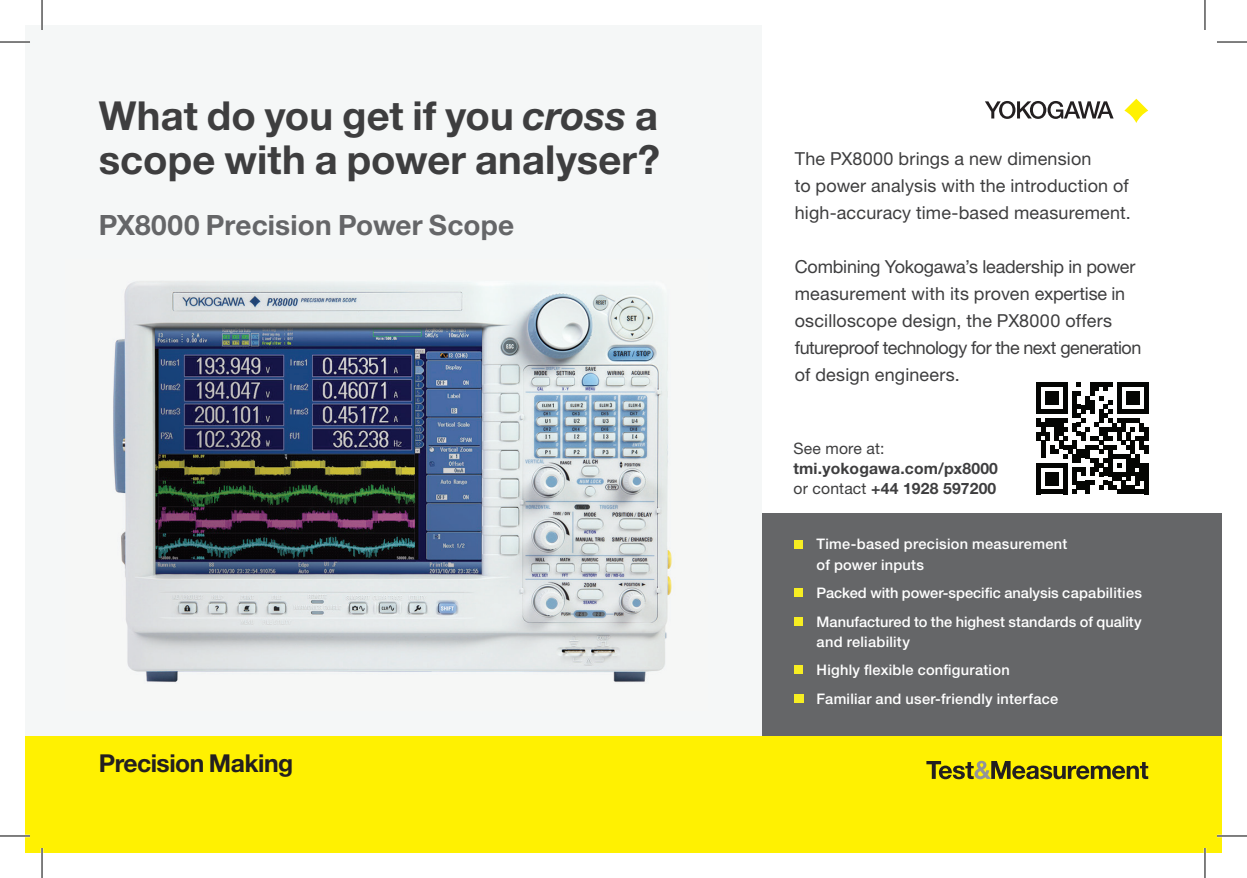
<style>
.page{position:relative;width:1247px;height:878px;background:#fff}
.page>*{position:absolute;margin:0;border:0;box-sizing:border-box;transform-origin:0 0}
.t1{font:700 40px/44px "Helvetica Neue LT Std";letter-spacing:.005em;color:#3e3e3f}
.t2{font:700 28px "Helvetica Neue LT Std";letter-spacing:.005em;color:#656668}
.t3{font:700 24.6px "Helvetica Neue LT Std";letter-spacing:-.02em;color:#231f20}
.t4{font:18px/27px "Helvetica Neue LT Std";letter-spacing:.005em;color:#3e3e3f}
.t5{font:700 15.6px/20.2px "Helvetica Neue LT Std";letter-spacing:.01em;color:#3e3e3f}
.t6{font:15.6px "Helvetica Neue LT Std";letter-spacing:.01em;color:#3e3e3f}
.t7{font:500 14.6px/28.4px "Helvetica Neue LT Std";letter-spacing:.015em;color:#fff}
.s1{font-family:"Helvetica Neue";font-style:italic}
.s2{font-weight:400}
</style>
<div class="page">
<div style="left:762px;top:513px;width:459px;height:237px;background:#656668"></div>
<div style="left:25px;top:25px;width:736px;height:743px;background:#f5f7f7"></div>
<div style="left:25px;top:736px;width:1196px;height:117px;background:#fff101"></div>
<svg style="left:985px;top:101px;width:128px;height:18px"></svg>
<svg style="left:1124px;top:99px;width:24px;height:24px"></svg>
<svg style="left:926px;top:761px;width:222px;height:18px"></svg>
<img style="left:113px;top:281px;width:559px;height:401px">
<div style="left:794px;top:540px;width:8px;height:9px;background:#f7ee22"></div>
<div style="left:794px;top:617px;width:8px;height:8px;background:#f7ee22"></div>
<div style="left:794px;top:589px;width:8px;height:8px;background:#f7ee22"></div>
<div style="left:794px;top:666px;width:8px;height:8px;background:#f7ee22"></div>
<div style="left:794px;top:694px;width:10px;height:8px;background:#f7ee22"></div>
<svg style="left:1036px;top:382px;width:107px;height:112px"></svg>
<div style="left:1143px;top:382px;width:5px;height:32px;background:#040503"></div>
<div style="left:1143px;top:427px;width:5px;height:13px;background:#040503"></div>
<div style="left:1143px;top:445px;width:5px;height:9px;background:#040503"></div>
<div style="left:1143px;top:463px;width:5px;height:31px;background:#040503"></div>
<hr style="left:0;top:41px;width:30px;height:2px;background:#fff">
<hr style="left:0;top:834px;width:30px;height:3px;background:#fff">
<hr style="left:1216px;top:834px;width:30px;height:3px;background:#fff">
<hr style="left:41px;top:0;width:2px;height:30px;background:#fff">
<hr style="left:41px;top:848px;width:2px;height:30px;background:#fff">
<hr style="left:1203px;top:848px;width:2px;height:30px;background:#fff">
<hr style="left:0;top:42px;width:30px;height:1px;background:#000">
<hr style="left:1216px;top:42px;width:30px;height:1px;background:#000">
<hr style="left:0;top:835px;width:30px;height:1px;background:#000">
<hr style="left:1216px;top:835px;width:30px;height:1px;background:#000">
<hr style="left:42px;top:0;width:1px;height:30px;background:#000">
<hr style="left:42px;top:848px;width:1px;height:30px;background:#000">
<hr style="left:1204px;top:0;width:1px;height:30px;background:#000">
<hr style="left:1204px;top:848px;width:1px;height:30px;background:#000">
<h1 class="t1" style="left:99px;top:93px;width:562px">What do you get if you <span class="s1">cross</span> a scope with a power analyser?</h1>
<h2 class="t2" style="left:99px;top:208px;width:417px">PX8000 Precision Power Scope</h2>
<h3 class="t3" style="left:99px;top:748px;width:196px">Precision Making</h3>
<p class="t4" style="left:794px;top:145px;width:337px">The PX8000 brings a new dimension<br>to power analysis with the introduction of high-accuracy time-based measurement.</p>
<p class="t4" style="left:794px;top:253px;width:348px">Combining Yokogawa’s leadership in power measurement with its proven expertise in oscilloscope design, the PX8000 offers futureproof technology for the next generation of design engineers.</p>
<p class="t6" style="left:793px;top:439px;width:93px">See more at:</p>
<p class="t5" style="left:793px;top:458px;width:206px">tmi.yokogawa.com/px8000 <span class="s2">or contact</span> +44 1928 597200</p>
<p class="t7" style="left:816px;top:534px;width:252px;line-height:20.2px">Time-based precision measurement of power inputs</p>
<p class="t7" style="left:816px;top:578px;width:327px">Packed with power-specific analysis capabilities<br>Manufactured to the highest standards of quality</p>
<p class="t7" style="left:816px;top:627px;width:243px">and reliability<br>Highly flexible configuration<br>Familiar and user-friendly interface</p>
</div>
